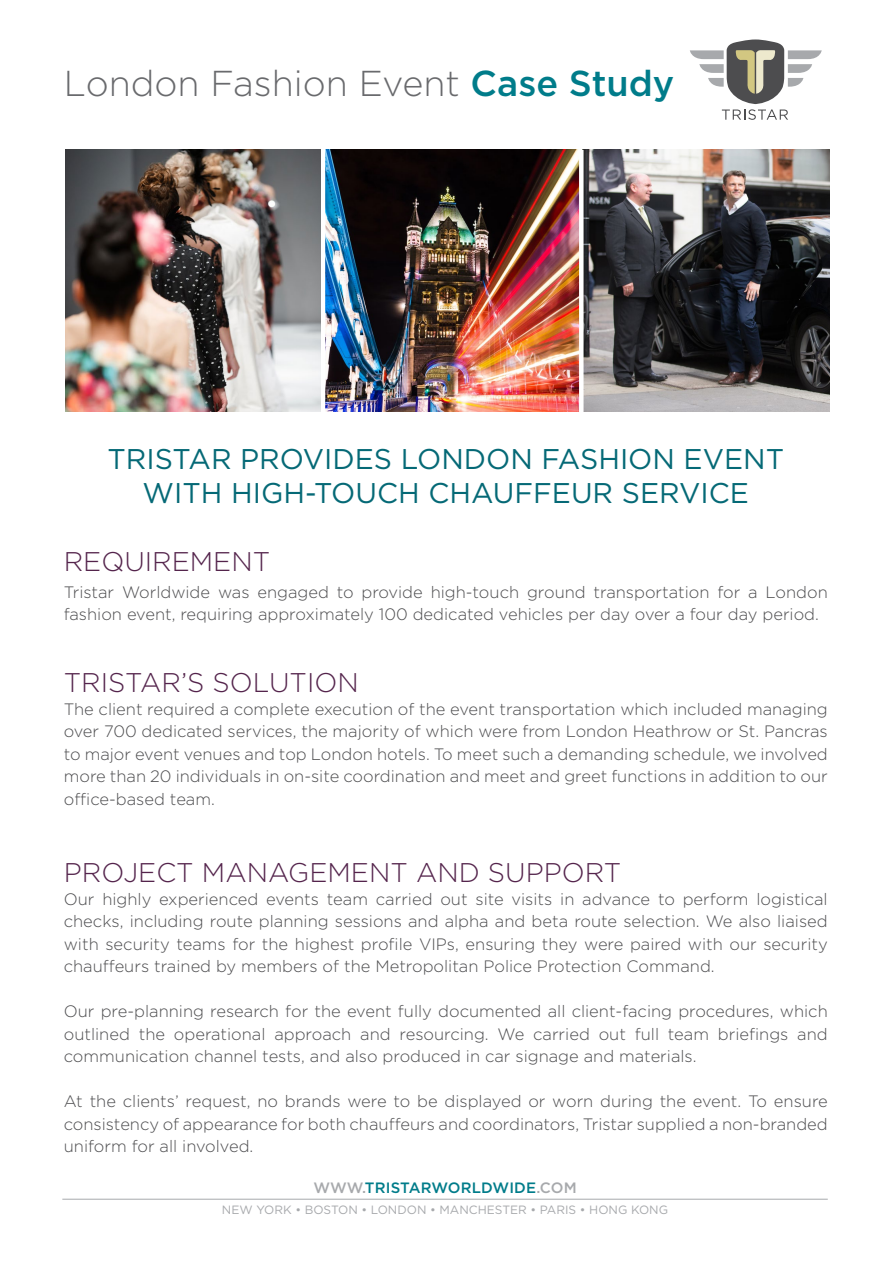
<style>
.page{position:relative;width:893px;height:1263px;background:#fff}
.page>*{position:absolute;margin:0;border:0;box-sizing:border-box;transform-origin:0 0}
.t1{font:300 36px "Gotham";color:#696a6d}
.t2{font:28.5px/34.2px "Gotham";color:#056976;text-align:center}
.t3{font:300 27px "Gotham";color:#54244c}
.t4{font:300 16.5px/22.5px "Gotham";color:#4d4d4f;text-align:justify}
.t5{font:500 15px "Gotham";letter-spacing:.01em;color:#007c8a}
.t6{font:12px "Gotham";color:#a7a9ac}
.s1{font-weight:500;color:#007c8a}
.s2{color:#a7a9ac}
</style>
<div class="page">
<svg style="left:690px;top:39px;width:132px;height:81px"></svg>
<hr style="left:62px;top:1199px;width:766px;height:1px;background:#a7a9ac">
<img style="left:325px;top:150px;width:254px;height:261px">
<img style="left:584px;top:150px;width:245px;height:261px">
<img style="left:65px;top:150px;width:256px;height:261px">
<h1 class="t1" style="left:64px;top:64px;width:612px">London Fashion Event <span class="s1">Case Study</span></h1>
<h2 class="t2" style="left:107px;top:441px;width:678px">TRISTAR PROVIDES LONDON FASHION EVENT<br>WITH HIGH-TOUCH CHAUFFEUR SERVICE</h2>
<h3 class="t3" style="left:64px;top:547px;width:208px">REQUIREMENT</h3>
<p class="t4" style="left:64px;top:580px;width:765px">Tristar Worldwide was engaged to provide high-touch ground transportation for a London fashion event, requiring approximately 100 dedicated vehicles per day over a four day period.</p>
<h3 class="t3" style="left:64px;top:668px;width:296px">TRISTAR’S SOLUTION</h3>
<p class="t4" style="left:64px;top:697px;width:766px">The client required a complete execution of the event transportation which included managing over 700 dedicated services, the majority of which were from London Heathrow or St. Pancras to major event venues and top London hotels. To meet such a demanding schedule, we involved more than 20 individuals in on-site coordination and meet and greet functions in addition to our office-based team.</p>
<h3 class="t3" style="left:64px;top:858px;width:559px">PROJECT MANAGEMENT AND SUPPORT</h3>
<p class="t4" style="left:64px;top:887px;width:765px">Our highly experienced events team carried out site visits in advance to perform logistical checks, including route planning sessions and alpha and beta route selection. We also liaised with security teams for the highest profile VIPs, ensuring they were paired with our security chauffeurs trained by members of the Metropolitan Police Protection Command.</p>
<p class="t4" style="left:64px;top:1000px;width:765px">Our pre-planning research for the event fully documented all client-facing procedures, which outlined the operational approach and resourcing. We carried out full team briefings and communication channel tests, and also produced in car signage and materials.</p>
<p class="t4" style="left:64px;top:1090px;width:766px">At the clients’ request, no brands were to be displayed or worn during the event. To ensure consistency of appearance for both chauffeurs and coordinators, Tristar supplied a non-branded uniform for all involved.</p>
<p class="t5" style="left:313px;top:1179px;width:265px"><span class="s2">WWW.</span>TRISTARWORLDWIDE<span class="s2">.COM</span></p>
<p class="t6" style="left:222px;top:1203px;width:448px">NEW YORK • BOSTON • LONDON • MANCHESTER • PARIS • HONG KONG</p>
</div>
